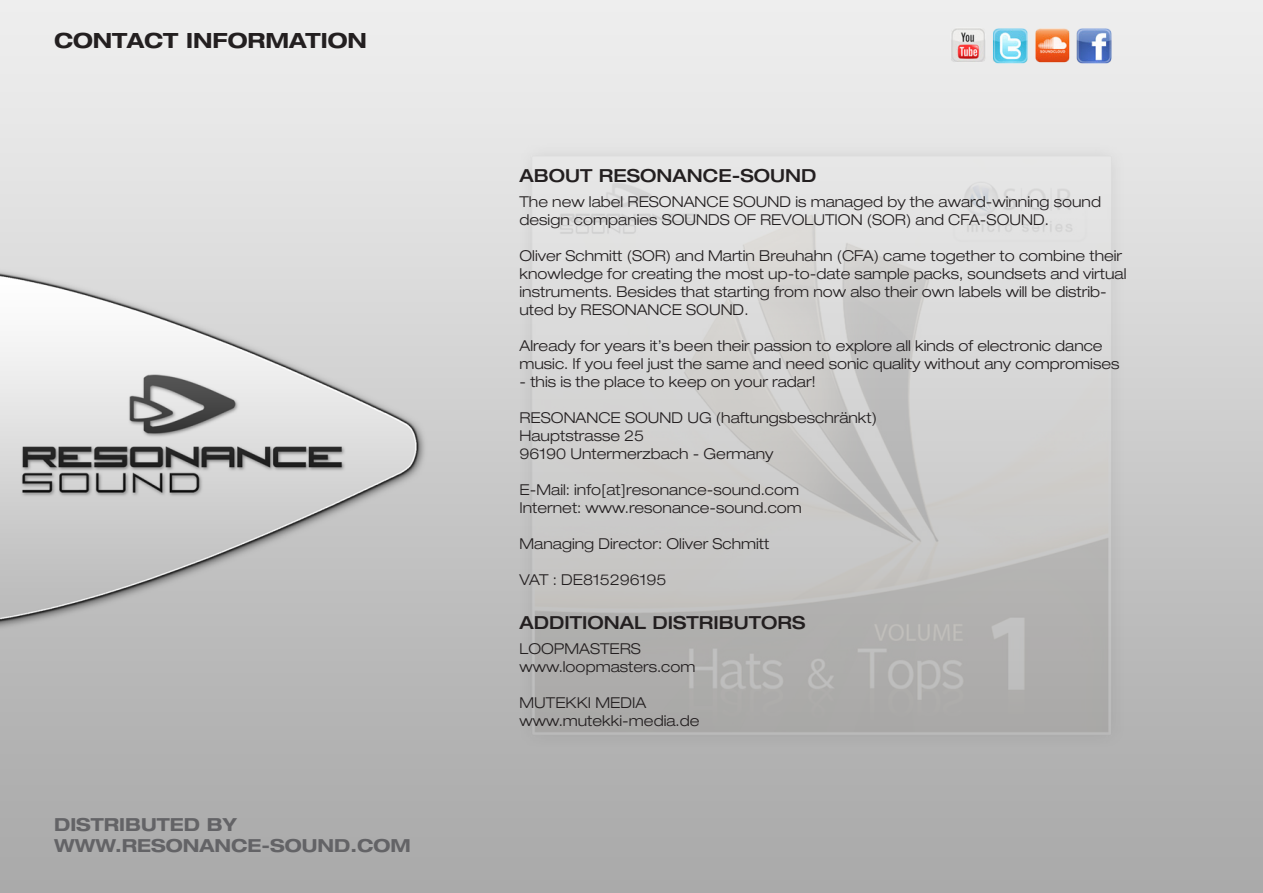
<style>
.page{position:relative;width:1263px;height:893px;background:#fff}
.page>*{position:absolute;margin:0;border:0;box-sizing:border-box;transform-origin:0 0}
.t1{font:700 expanded 21px "Helvetica Neue LT Pro";color:#231f20}
.t2{font:500 expanded 18px "Helvetica Neue LT Pro";color:#231f20}
.t3{font:700 expanded 18px "Helvetica Neue LT Pro";color:#636366}
.t4{font:300 expanded 15px/18px "Helvetica Neue LT Pro";color:#231f20}
</style>
<div class="page">
<img style="left:0;top:0;width:1263px;height:893px">
<img style="left:1036px;top:33px;width:33px;height:34px">
<img style="left:994px;top:33px;width:33px;height:34px">
<img style="left:952px;top:33px;width:33px;height:34px">
<h1 class="t1" style="left:54px;top:28px;width:314px">CONTACT INFORMATION</h1>
<p class="t3" style="left:54px;top:813px;width:184px">DISTRIBUTED BY</p>
<p class="t3" style="left:54px;top:834px;width:358px">WWW.RESONANCE-SOUND.COM</p>
<p class="t2" style="left:519px;top:164px;width:298px">ABOUT RESONANCE-SOUND</p>
<p class="t4" style="left:519px;top:193px;width:583px">The new label RESONANCE SOUND is managed by the award-winning sound design companies SOUNDS OF REVOLUTION (SOR) and CFA-SOUND.</p>
<p class="t4" style="left:519px;top:247px;width:608px">Oliver Schmitt (SOR) and Martin Breuhahn (CFA) came together to combine their knowledge for creating the most up-to-date sample packs, soundsets and virtual instruments. Besides that starting from now also their own labels will be distrib&shy;uted by RESONANCE SOUND.</p>
<p class="t4" style="left:519px;top:337px;width:601px">Already for years it’s been their passion to explore all kinds of electronic dance music. If you feel just the same and need sonic quality without any compromises</p>
<p class="t4" style="left:519px;top:373px;width:298px">- this is the place to keep on your radar!</p>
<p class="t4" style="left:519px;top:409px;width:359px">RESONANCE SOUND UG (haftungsbeschränkt)<br>Hauptstrasse 25<br>96190 Untermerzbach - Germany</p>
<p class="t4" style="left:519px;top:481px;width:284px">E-Mail: info[at]resonance-sound.com<br>Internet: www.resonance-sound.com</p>
<p class="t4" style="left:519px;top:535px;width:251px">Managing Director: Oliver Schmitt</p>
<p class="t4" style="left:519px;top:571px;width:149px">VAT : DE815296195</p>
<p class="t2" style="left:519px;top:611px;width:287px">ADDITIONAL DISTRIBUTORS</p>
<p class="t4" style="left:519px;top:640px;width:177px">LOOPMASTERS www.loopmasters.com</p>
<p class="t4" style="left:519px;top:694px;width:181px">MUTEKKI MEDIA www.mutekki-media.de</p>
</div>
